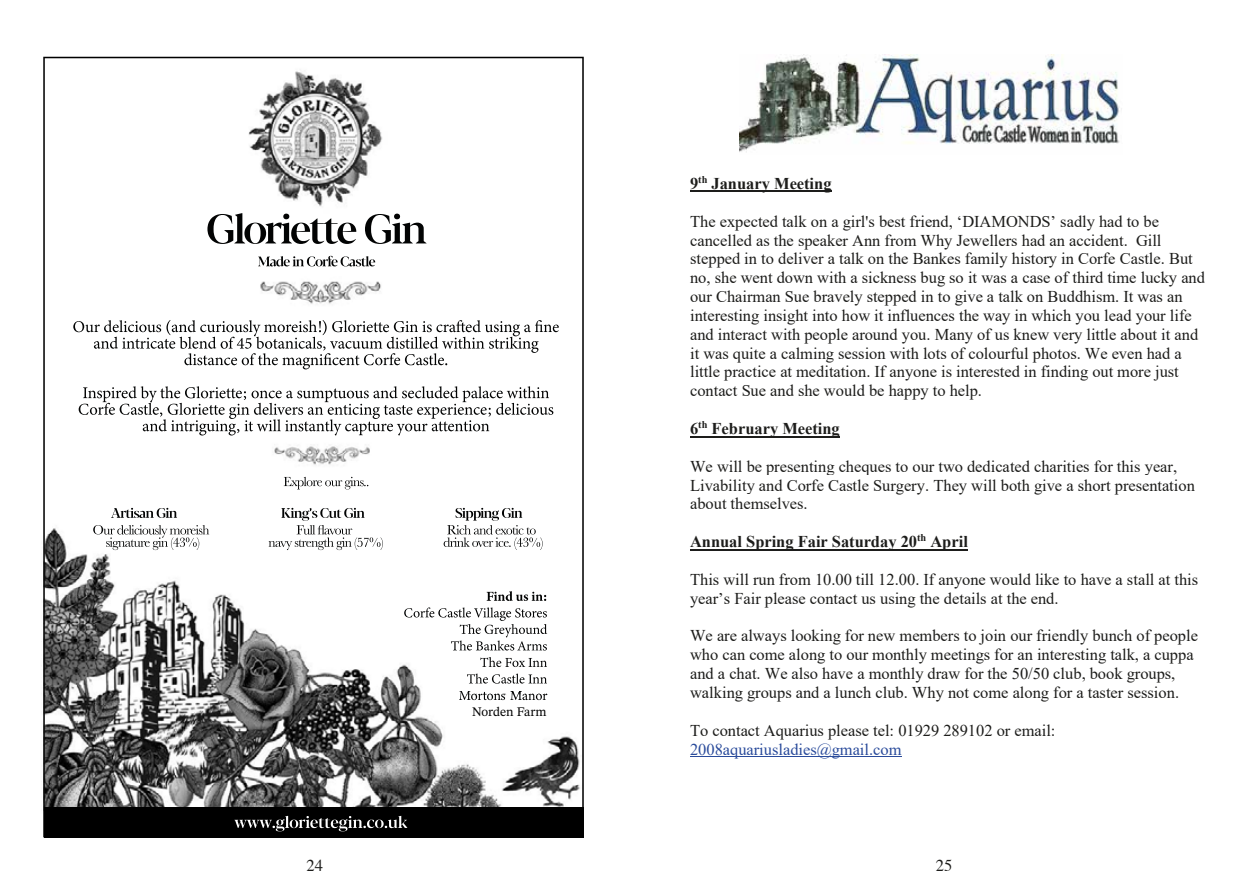
<style>
.page{position:relative;width:1259px;height:893px;background:#fff}
.page>*{position:absolute;margin:0;border:0;box-sizing:border-box;transform-origin:0 0}
.t1{font:16.5px/18.9px "Times New Roman";color:#1d1d1b}
.t2{font:700 16.5px "Times New Roman";color:#1d1d1b}
.t3{font:16.5px "Times";color:#1d1d1b}
.t4{font:13.05px "STIX Two Text";color:#000}
.s1{color:#2a4b9b}
</style>
<div class="page">
<hr style="left:690px;top:191px;width:141px;height:1px;background:#1d1d1b">
<hr style="left:690px;top:436px;width:149px;height:1px;background:#1d1d1b">
<hr style="left:690px;top:549px;width:278px;height:2px;background:#1d1d1b">
<hr style="left:690px;top:756px;width:211px;height:1px;background:#2a4b9b">
<img style="left:739px;top:54px;width:383px;height:98px">
<img style="left:43px;top:57px;width:541px;height:780px">
<img style="left:276px;top:256px;width:93px;height:10px">
<img style="left:111px;top:508px;width:57px;height:10px">
<img style="left:291px;top:508px;width:65px;height:10px">
<img style="left:284px;top:477px;width:80px;height:12px">
<img style="left:93px;top:525px;width:116px;height:9px">
<img style="left:296px;top:525px;width:54px;height:9px">
<img style="left:447px;top:525px;width:70px;height:9px">
<div style="left:44px;top:808px;width:540px;height:29px;background:#000"></div>
<img style="left:285px;top:816px;width:122px;height:15px">
<img style="left:455px;top:508px;width:58px;height:10px">
<img style="left:207px;top:213px;width:193px;height:31px">
<p class="t4" style="left:472px;top:702px;width:76px">Norden Farm</p>
<p class="t2" style="left:690px;top:171px;width:143px">9<sup>th</sup> January Meeting</p>
<p class="t1" style="left:690px;top:211px;width:516px">The expected talk on a girl's best friend, ‘DIAMONDS’ sadly had to be cancelled as the speaker Ann from Why Jewellers had an accident. Gill stepped in to deliver a talk on the Bankes family history in Corfe Castle. But no, she went down with a sickness bug so it was a case of third time lucky and our Chairman Sue bravely stepped in to give a talk on Buddhism. It was an interesting insight into how it influences the way in which you lead your life and interact with people around you. Many of us knew very little about it and it was quite a calming session with lots of colourful photos. We even had a little practice at meditation. If anyone is interested in finding out more just contact Sue and she would be happy to help.</p>
<p class="t2" style="left:690px;top:417px;width:151px">6<sup>th</sup> February Meeting</p>
<p class="t1" style="left:690px;top:456px;width:506px">We will be presenting cheques to our two dedicated charities for this year,<br>Livability and Corfe Castle Surgery. They will both give a short presentation about themselves.</p>
<p class="t2" style="left:690px;top:530px;width:279px">Annual Spring Fair Saturday 20<sup>th</sup> April</p>
<p class="t1" style="left:690px;top:569px;width:510px">This will run from 10.00 till 12.00. If anyone would like to have a stall at this year’s Fair please contact us using the details at the end.</p>
<p class="t1" style="left:690px;top:626px;width:509px">We are always looking for new members to join our friendly bunch of people who can come along to our monthly meetings for an interesting talk, a cuppa and a chat. We also have a monthly draw for the 50/50 club, book groups, walking groups and a lunch club. Why not come along for a taster session.</p>
<p class="t1" style="left:690px;top:720px;width:367px">To contact Aquarius please tel: 01929 289102 or email:<br><span class="s1">2008aquariusladies@gmail.com</span></p>
<p class="t3" style="left:306px;top:850px;width:18px">24</p>
<p class="t3" style="left:936px;top:850px;width:18px">25</p>
</div>
